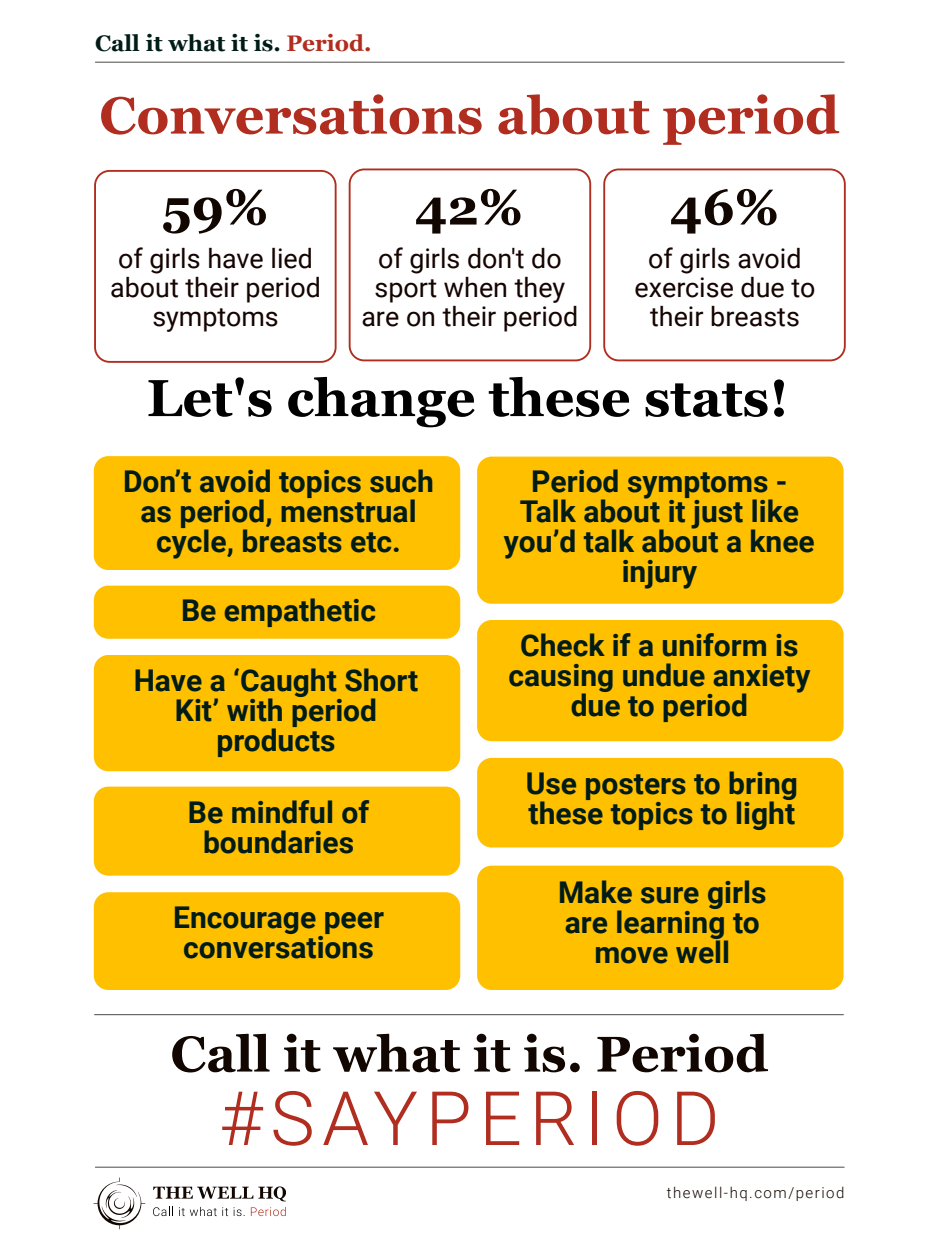
<style>
.page{position:relative;width:938px;height:1250px;background:#fff}
.page>*{position:absolute;margin:0;border:0;box-sizing:border-box;transform-origin:0 0}
.t1{font:300 75px "Roboto";letter-spacing:.1em;color:#b02d1f}
.t2{font:700 51.88px "Georgia";color:#b02d1f}
.t3{font:700 51.88px "Georgia";color:#000}
.t4{font:700 50px "Georgia";color:#110600}
.t5{font:700 30px/30px "Roboto";color:#011b17;text-align:center}
.t6{font:26.88px/28.8px "Roboto";color:#150400;text-align:center}
.t7{font:700 22.5px "Georgia";color:#011b17}
.t8{font:300 15px "Roboto";letter-spacing:.1em;color:#110600}
.s1{color:#b02d1f}
</style>
<div class="page">
<svg style="left:153px;top:1186px;width:133px;height:15px"></svg>
<svg style="left:153px;top:1207px;width:20px;height:9px"></svg>
<svg style="left:179px;top:1207px;width:65px;height:9px"></svg>
<svg style="left:251px;top:1207px;width:35px;height:9px"></svg>
<svg style="left:94px;top:1178px;width:51px;height:51px"></svg>
<hr style="left:95px;top:1167px;width:749px;height:1px;background:#4c4948">
<hr style="left:95px;top:62px;width:749px;height:1px;background:#4c4948">
<div style="left:94px;top:170px;width:242px;height:193px;border:2px solid #b02d1f;border-radius:15px"></div>
<div style="left:349px;top:169px;width:242px;height:192px;border:2px solid #b02d1f;border-radius:15px"></div>
<div style="left:603px;top:169px;width:242px;height:192px;border:2px solid #b02d1f;border-radius:15px"></div>
<div style="left:94px;top:456px;width:366px;height:114px;background:#ffc000;border-radius:15px"></div>
<div style="left:477px;top:457px;width:366px;height:147px;background:#ffc000;border-radius:15px"></div>
<div style="left:94px;top:586px;width:366px;height:53px;background:#ffc000;border-radius:15px"></div>
<div style="left:94px;top:655px;width:366px;height:116px;background:#ffc000;border-radius:15px"></div>
<div style="left:94px;top:787px;width:366px;height:89px;background:#ffc000;border-radius:15px"></div>
<div style="left:477px;top:758px;width:366px;height:90px;background:#ffc000;border-radius:15px"></div>
<div style="left:94px;top:892px;width:366px;height:98px;background:#ffc000;border-radius:15px"></div>
<div style="left:477px;top:620px;width:366px;height:121px;background:#ffc000;border-radius:15px"></div>
<div style="left:477px;top:866px;width:366px;height:124px;background:#ffc000;border-radius:15px"></div>
<hr style="left:94px;top:1014px;width:749px;height:1px;background:#4c4948">
<p class="t7" style="left:95px;top:26px;width:278px">Call it what it is. <span class="s1">Period.</span></p>
<h2 class="t2" style="left:99px;top:77px;width:741px">Conversations about period</h2>
<h3 class="t4" style="left:162px;top:170px;width:108px">59%</h3>
<p class="t6" style="left:110px;top:243px;width:212px">of girls have lied about their period symptoms</p>
<h3 class="t4" style="left:415px;top:170px;width:109px">42%</h3>
<p class="t6" style="left:361px;top:243px;width:218px">of girls don't do sport when they are on their period</p>
<h3 class="t4" style="left:670px;top:170px;width:110px">46%</h3>
<p class="t6" style="left:634px;top:243px;width:182px">of girls avoid exercise due to their breasts</p>
<h2 class="t3" style="left:147px;top:359px;width:643px">Let's change these stats!</h2>
<p class="t5" style="left:123px;top:466px;width:312px">Don’t avoid topics such as period, menstrual cycle, breasts etc.</p>
<p class="t5" style="left:504px;top:466px;width:312px">Period symptoms -<br>Talk about it just like you’d talk about a knee injury</p>
<p class="t5" style="left:181px;top:594px;width:196px">Be empathetic</p>
<p class="t5" style="left:134px;top:664px;width:286px">Have a ‘Caught Short<br>Kit’ with period products</p>
<p class="t5" style="left:188px;top:796px;width:183px">Be mindful of boundaries</p>
<p class="t5" style="left:173px;top:902px;width:212px">Encourage peer conversations</p>
<p class="t5" style="left:508px;top:629px;width:303px">Check if a uniform is causing undue anxiety due to period</p>
<p class="t5" style="left:525px;top:767px;width:274px;text-align:left">Use posters to bring these topics to light</p>
<p class="t5" style="left:558px;top:876px;width:210px">Make sure girls are learning to move well</p>
<h3 class="t4" style="left:170px;top:1017px;width:599px">Call it what it is. Period</h3>
<h1 class="t1" style="left:219px;top:1066px;width:502px">#SAYPERIOD</h1>
<p class="t8" style="left:666px;top:1182px;width:179px">thewell-hq.com/period</p>
</div>
